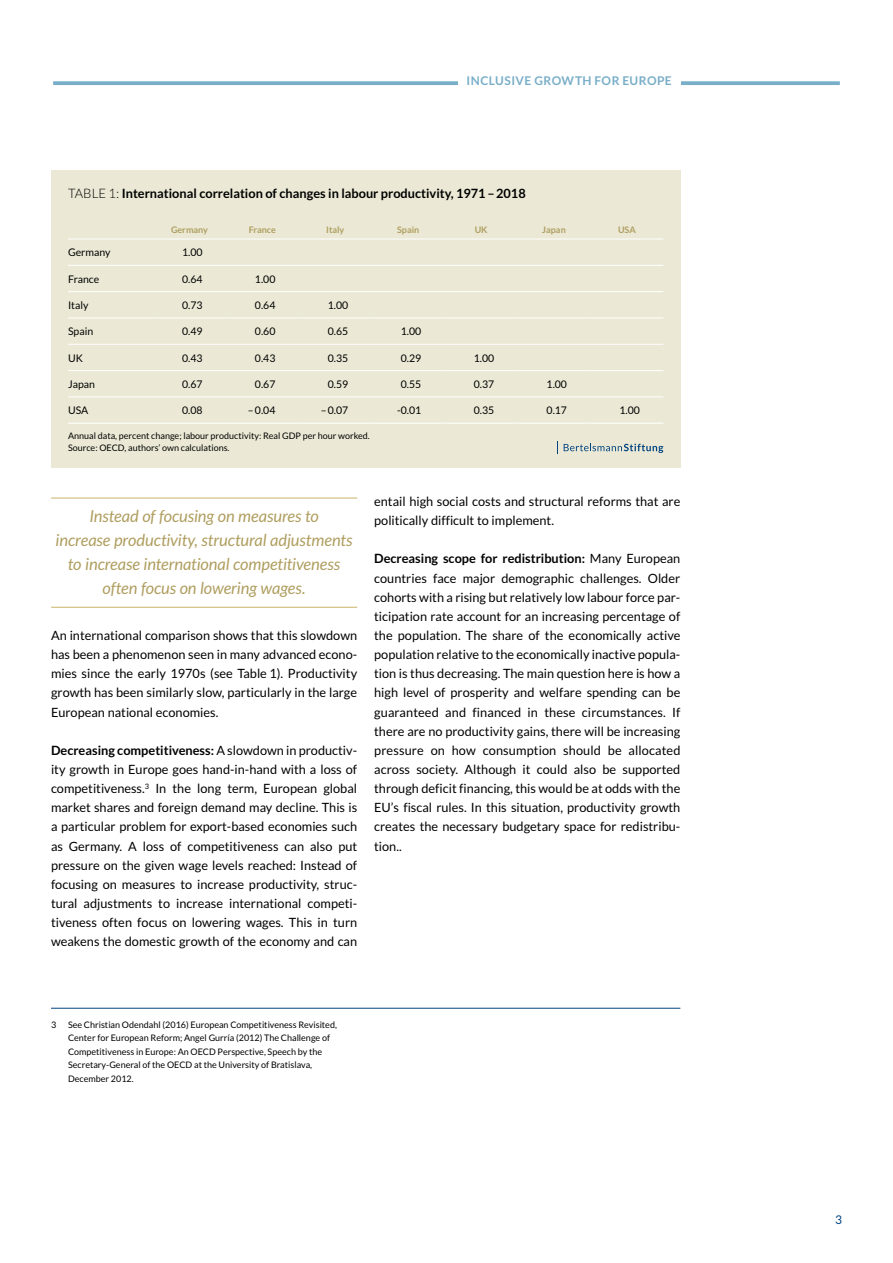
<style>
.page{position:relative;width:893px;height:1263px;background:#fff}
.page>*{position:absolute;margin:0;border:0;box-sizing:border-box;transform-origin:0 0}
.t1{font:italic 16.5px/24px "Lato";letter-spacing:-.005em;color:#af9e5f;text-align:center}
.t2{font:12.75px/19.2px "Lato";color:#000;text-align:justify}
.t3{font:700 12.75px "Lato";color:#000}
.t4{font:700 12px "Lato";letter-spacing:.035em;color:#79aec8}
.t5{font:12px "Lato";color:#004380}
.t6{font:10.5px "Lato";color:#000}
.t7{font:9px/13.5px "Lato";color:#000}
.t8{font:700 9px "Lato";color:#af9e5f}
.s1{font-weight:300;font-size:13.05px}
.s2{font-weight:700}
</style>
<div class="page">
<hr style="left:51px;top:1008px;width:629px;height:1px;background:#004380">
<svg style="left:53px;top:81px;width:787px;height:4px;background:#83b3cc"></svg>
<div style="left:458px;top:67px;width:222px;height:18px;background:#fff"></div>
<div style="left:51px;top:170px;width:629px;height:298px;background:#ebe9d5"></div>
<hr style="left:68px;top:344px;width:85px;height:1px;background:#fff">
<hr style="left:153px;top:344px;width:73px;height:1px;background:#fff">
<hr style="left:226px;top:344px;width:73px;height:1px;background:#fff">
<hr style="left:299px;top:344px;width:73px;height:1px;background:#fff">
<hr style="left:372px;top:344px;width:73px;height:1px;background:#fff">
<hr style="left:445px;top:344px;width:73px;height:1px;background:#fff">
<hr style="left:518px;top:344px;width:72px;height:1px;background:#fff">
<hr style="left:590px;top:344px;width:73px;height:1px;background:#fff">
<hr style="left:68px;top:370px;width:85px;height:1px;background:#fff">
<hr style="left:153px;top:370px;width:73px;height:1px;background:#fff">
<hr style="left:226px;top:370px;width:73px;height:1px;background:#fff">
<hr style="left:299px;top:370px;width:73px;height:1px;background:#fff">
<hr style="left:372px;top:370px;width:73px;height:1px;background:#fff">
<hr style="left:445px;top:370px;width:73px;height:1px;background:#fff">
<hr style="left:518px;top:370px;width:72px;height:1px;background:#fff">
<hr style="left:590px;top:370px;width:73px;height:1px;background:#fff">
<hr style="left:68px;top:396px;width:85px;height:1px;background:#fff">
<hr style="left:153px;top:396px;width:73px;height:1px;background:#fff">
<hr style="left:226px;top:396px;width:73px;height:1px;background:#fff">
<hr style="left:299px;top:396px;width:73px;height:1px;background:#fff">
<hr style="left:372px;top:396px;width:73px;height:1px;background:#fff">
<hr style="left:445px;top:396px;width:73px;height:1px;background:#fff">
<hr style="left:518px;top:396px;width:72px;height:1px;background:#fff">
<hr style="left:590px;top:396px;width:73px;height:1px;background:#fff">
<hr style="left:68px;top:265px;width:85px;height:1px;background:#fff">
<hr style="left:153px;top:265px;width:73px;height:1px;background:#fff">
<hr style="left:226px;top:265px;width:73px;height:1px;background:#fff">
<hr style="left:299px;top:265px;width:73px;height:1px;background:#fff">
<hr style="left:372px;top:265px;width:73px;height:1px;background:#fff">
<hr style="left:445px;top:265px;width:73px;height:1px;background:#fff">
<hr style="left:518px;top:265px;width:72px;height:1px;background:#fff">
<hr style="left:590px;top:265px;width:73px;height:1px;background:#fff">
<hr style="left:68px;top:291px;width:85px;height:1px;background:#fff">
<hr style="left:153px;top:291px;width:73px;height:1px;background:#fff">
<hr style="left:226px;top:291px;width:73px;height:1px;background:#fff">
<hr style="left:299px;top:291px;width:73px;height:1px;background:#fff">
<hr style="left:372px;top:291px;width:73px;height:1px;background:#fff">
<hr style="left:445px;top:291px;width:73px;height:1px;background:#fff">
<hr style="left:518px;top:291px;width:72px;height:1px;background:#fff">
<hr style="left:590px;top:291px;width:73px;height:1px;background:#fff">
<hr style="left:68px;top:318px;width:85px;height:1px;background:#fff">
<hr style="left:153px;top:318px;width:73px;height:1px;background:#fff">
<hr style="left:226px;top:318px;width:73px;height:1px;background:#fff">
<hr style="left:299px;top:318px;width:73px;height:1px;background:#fff">
<hr style="left:372px;top:318px;width:73px;height:1px;background:#fff">
<hr style="left:445px;top:318px;width:73px;height:1px;background:#fff">
<hr style="left:518px;top:318px;width:72px;height:1px;background:#fff">
<hr style="left:590px;top:318px;width:73px;height:1px;background:#fff">
<hr style="left:68px;top:423px;width:85px;height:1px;background:#fff">
<hr style="left:153px;top:423px;width:73px;height:1px;background:#fff">
<hr style="left:226px;top:423px;width:73px;height:1px;background:#fff">
<hr style="left:299px;top:423px;width:73px;height:1px;background:#fff">
<hr style="left:372px;top:423px;width:73px;height:1px;background:#fff">
<hr style="left:445px;top:423px;width:73px;height:1px;background:#fff">
<hr style="left:518px;top:423px;width:72px;height:1px;background:#fff">
<hr style="left:590px;top:423px;width:73px;height:1px;background:#fff">
<hr style="left:68px;top:239px;width:85px;height:1px;background:#fff">
<hr style="left:153px;top:239px;width:73px;height:1px;background:#fff">
<hr style="left:226px;top:239px;width:73px;height:1px;background:#fff">
<hr style="left:299px;top:239px;width:73px;height:1px;background:#fff">
<hr style="left:372px;top:239px;width:73px;height:1px;background:#fff">
<hr style="left:445px;top:239px;width:73px;height:1px;background:#fff">
<hr style="left:518px;top:239px;width:72px;height:1px;background:#fff">
<hr style="left:590px;top:239px;width:73px;height:1px;background:#fff">
<hr style="left:51px;top:497px;width:306px;height:2px;background:#cdb76e">
<hr style="left:51px;top:607px;width:306px;height:1px;background:#cdb76e">
<svg style="left:564px;top:444px;width:99px;height:9px"></svg>
<svg style="left:557px;top:441px;width:1px;height:13px"></svg>
<p class="t4" style="left:467px;top:74px;width:207px">INCLUSIVE GROWTH FOR EUROPE</p>
<p class="t3" style="left:68px;top:186px;width:459px"><span class="s1">TABLE 1:</span> International correlation of changes in labour productivity, 1971–2018</p>
<p class="t8" style="left:171px;top:224px;width:39px">Germany</p>
<p class="t8" style="left:249px;top:224px;width:29px">France</p>
<p class="t8" style="left:326px;top:224px;width:20px">Italy</p>
<p class="t8" style="left:397px;top:224px;width:24px">Spain</p>
<p class="t8" style="left:475px;top:224px;width:14px">UK</p>
<p class="t8" style="left:542px;top:224px;width:25px">Japan</p>
<p class="t8" style="left:618px;top:224px;width:19px">USA</p>
<p class="t6" style="left:68px;top:247px;width:44px">Germany</p>
<p class="t6" style="left:182px;top:247px;width:22px">1.00</p>
<p class="t6" style="left:68px;top:273px;width:33px">France</p>
<p class="t6" style="left:182px;top:273px;width:22px">0.64</p>
<p class="t6" style="left:255px;top:273px;width:22px">1.00</p>
<p class="t6" style="left:68px;top:299px;width:22px">Italy</p>
<p class="t6" style="left:182px;top:299px;width:22px">0.73</p>
<p class="t6" style="left:255px;top:299px;width:22px">0.64</p>
<p class="t6" style="left:328px;top:299px;width:22px">1.00</p>
<p class="t6" style="left:68px;top:326px;width:27px">Spain</p>
<p class="t6" style="left:182px;top:326px;width:22px">0.49</p>
<p class="t6" style="left:255px;top:326px;width:22px">0.60</p>
<p class="t6" style="left:328px;top:326px;width:22px">0.65</p>
<p class="t6" style="left:401px;top:326px;width:22px">1.00</p>
<p class="t6" style="left:68px;top:352px;width:16px">UK</p>
<p class="t6" style="left:182px;top:352px;width:22px">0.43</p>
<p class="t6" style="left:255px;top:352px;width:22px">0.43</p>
<p class="t6" style="left:328px;top:352px;width:22px">0.35</p>
<p class="t6" style="left:401px;top:352px;width:22px">0.29</p>
<p class="t6" style="left:474px;top:352px;width:22px">1.00</p>
<p class="t6" style="left:68px;top:378px;width:28px">Japan</p>
<p class="t6" style="left:182px;top:378px;width:22px">0.67</p>
<p class="t6" style="left:255px;top:378px;width:22px">0.67</p>
<p class="t6" style="left:328px;top:378px;width:22px">0.59</p>
<p class="t6" style="left:401px;top:378px;width:22px">0.55</p>
<p class="t6" style="left:474px;top:378px;width:22px">0.37</p>
<p class="t6" style="left:547px;top:378px;width:22px">1.00</p>
<p class="t6" style="left:68px;top:405px;width:22px">USA</p>
<p class="t6" style="left:182px;top:405px;width:22px">0.08</p>
<p class="t6" style="left:248px;top:405px;width:29px">–0.04</p>
<p class="t6" style="left:321px;top:405px;width:29px">–0.07</p>
<p class="t6" style="left:397px;top:405px;width:26px">-0.01</p>
<p class="t6" style="left:474px;top:405px;width:22px">0.35</p>
<p class="t6" style="left:547px;top:405px;width:22px">0.17</p>
<p class="t6" style="left:619px;top:405px;width:22px">1.00</p>
<p class="t7" style="left:68px;top:430px;width:303px;line-height:12px">Annual data, percent change; labour productivity: Real GDP per hour worked.<br>Source: OECD, authors’ own calculations.</p>
<p class="t1" style="left:56px;top:504px;width:299px">Instead of focusing on measures to<br>increase productivity, structural adjustments to increase international competitiveness often focus on lowering wages.</p>
<p class="t2" style="left:51px;top:626px;width:308px">An international comparison shows that this slowdown has been a phenomenon seen in many advanced econo&shy;mies since the early 1970s (see Table 1). Productivity growth has been similarly slow, particularly in the large European national economies.</p>
<p class="t2" style="left:51px;top:740px;width:308px"><span class="s2">Decreasing competitiveness:</span> A slowdown in productiv&shy;ity growth in Europe goes hand-in-hand with a loss of competitiveness.<sup>3</sup> In the long term, European global market shares and foreign demand may decline. This is a particular problem for export-based economies such as Germany. A loss of competitiveness can also put pressure on the given wage levels reached: Instead of focusing on measures to increase productivity, struc&shy;tural adjustments to increase international competi&shy;tiveness often focus on lowering wages. This in turn weakens the domestic growth of the economy and can</p>
<p class="t2" style="left:374px;top:492px;width:308px">entail high social costs and structural reforms that are politically difficult to implement.</p>
<p class="t2" style="left:374px;top:549px;width:308px"><span class="s2">Decreasing scope for redistribution:</span> Many European countries face major demographic challenges. Older cohorts with a rising but relatively low labour force par&shy;ticipation rate account for an increasing percentage of the population. The share of the economically active population relative to the economically inactive popula&shy;tion is thus decreasing. The main question here is how a high level of prosperity and welfare spending can be guaranteed and financed in these circumstances. If there are no productivity gains, there will be increasing pressure on how consumption should be allocated across society. Although it could also be supported through deficit financing, this would be at odds with the EU’s fiscal rules. In this situation, productivity growth creates the necessary budgetary space for redistribu&shy;tion..</p>
<p class="t7" style="left:51px;top:1018px;width:7px">3</p>
<p class="t7" style="left:68px;top:1018px;width:270px">See Christian Odendahl (2016) European Competitiveness Revisited, Center for European Reform; Angel Gurría (2012) The Challenge of Competitiveness in Europe: An OECD Perspective, Speech by the Secretary-General of the OECD at the University of Bratislava, December 2012.</p>
<p class="t5" style="left:835px;top:1213px;width:8px">3</p>
</div>
